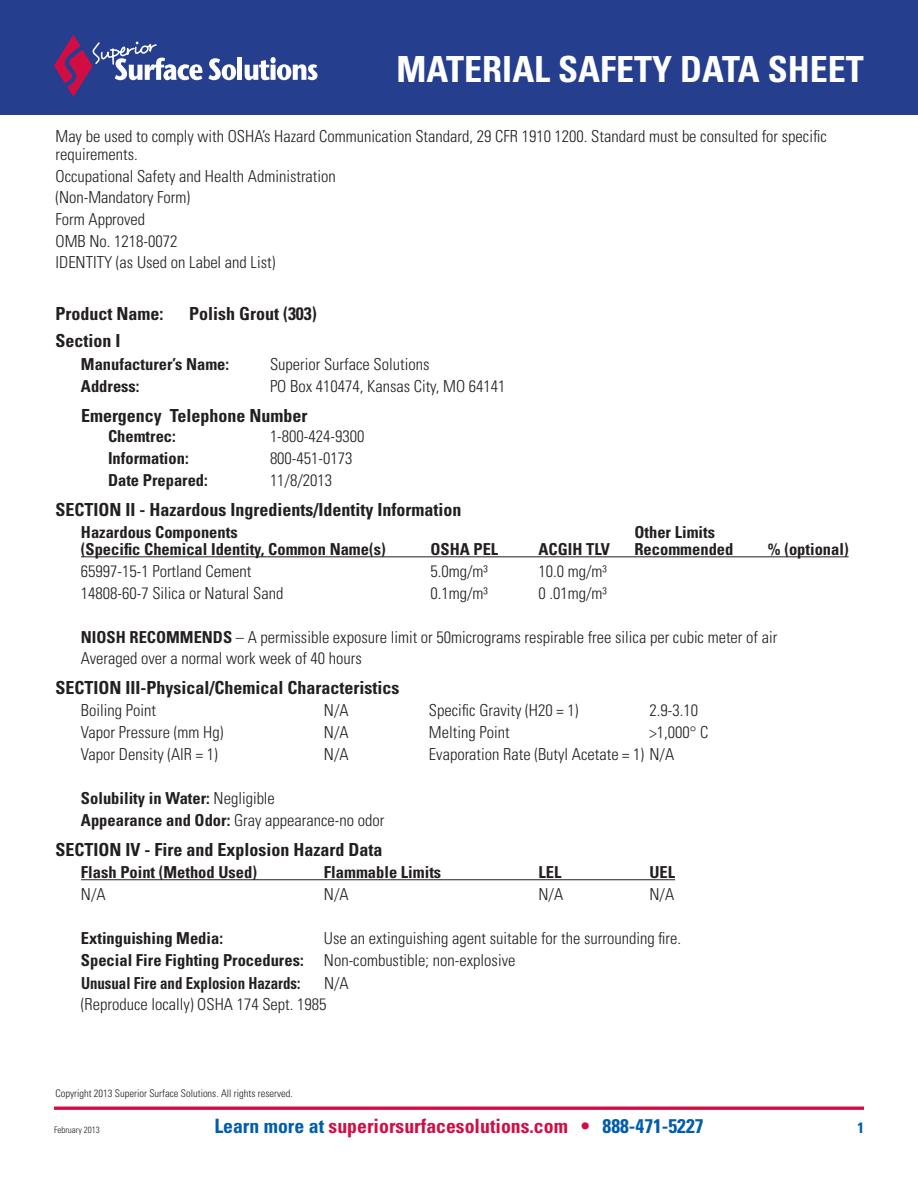
<style>
.page{position:relative;width:918px;height:1188px;background:#fff}
.page>*{position:absolute;margin:0;border:0;box-sizing:border-box;transform-origin:0 0}
.t1{font:700 condensed 36px "Univers";color:#fff}
.t2{font:700 condensed 19.8px "Univers";color:#d20d44}
.t3{font:700 condensed 18px "Univers";color:#231f20}
.t4{font:300 condensed 16.5px/21.8px "Univers";color:#231f20}
.t5{font:700 condensed 16.5px/22.4px "Univers";color:#231f20}
.t6{font:700 condensed 15px "Univers";color:#015dab}
.t7{font:300 condensed 10.5px "Univers";color:#231f20}
.t8{font:300 condensed 9px "Univers";color:#231f20}
.s1{font-weight:700}
.s2{font-weight:300}
.s3{color:#015dab}
</style>
<div class="page">
<div style="left:0;top:0;width:918px;height:114px;background:#253f8e"></div>
<hr style="left:54px;top:1107px;width:810px;height:3px;background:#d20d44">
<svg style="left:208px;top:58px;width:28px;height:22px"></svg>
<div style="left:237px;top:58px;width:5px;height:22px;background:#fff"></div>
<svg style="left:245px;top:57px;width:73px;height:23px"></svg>
<svg style="left:54px;top:34px;width:148px;height:81px"></svg>
<hr style="left:81px;top:556px;width:768px;height:1px;background:#231f20">
<hr style="left:81px;top:879px;width:594px;height:1px;background:#231f20">
<h1 class="t1" style="left:396px;top:47px;width:469px">MATERIAL SAFETY DATA SHEET</h1>
<p class="t4" style="left:56px;top:128px;width:773px;line-height:17.4px">May be used to comply with OSHA’s Hazard Communication Standard, 29 CFR 1910 1200. Standard must be consulted for specific requirements.</p>
<p class="t4" style="left:56px;top:165px;width:282px">Occupational Safety and Health Administration (Non-Mandatory Form)<br>Form Approved<br>OMB No. 1218-0072<br>IDENTITY (as Used on Label and List)</p>
<p class="t3" style="left:56px;top:303px;width:109px">Product Name:</p>
<p class="t3" style="left:189px;top:303px;width:129px">Polish Grout (303)</p>
<p class="t3" style="left:56px;top:330px;width:67px">Section I</p>
<p class="t5" style="left:81px;top:352px;width:150px">Manufacturer’s Name:</p>
<p class="t4" style="left:270px;top:353px;width:161px">Superior Surface Solutions</p>
<p class="t5" style="left:81px;top:375px;width:60px">Address:</p>
<p class="t4" style="left:270px;top:375px;width:237px">PO Box 410474, Kansas City, MO 64141</p>
<p class="t3" style="left:81px;top:404px;width:228px">Emergency Telephone Number</p>
<p class="t5" style="left:108px;top:424px;width:69px">Chemtrec:</p>
<p class="t4" style="left:270px;top:425px;width:96px">1-800-424-9300</p>
<p class="t5" style="left:108px;top:447px;width:82px">Information:</p>
<p class="t4" style="left:270px;top:447px;width:84px">800-451-0173</p>
<p class="t5" style="left:108px;top:469px;width:101px">Date Prepared:</p>
<p class="t4" style="left:270px;top:469px;width:64px">11/8/2013</p>
<p class="t3" style="left:56px;top:499px;width:408px">SECTION II - Hazardous Ingredients/Identity Information</p>
<p class="t5" style="left:81px;top:521px;width:158px">Hazardous Components</p>
<p class="t5" style="left:634px;top:521px;width:82px">Other Limits</p>
<p class="t5" style="left:81px;top:538px;width:306px">(Specific Chemical Identity, Common Name(s)</p>
<p class="t5" style="left:430px;top:538px;width:69px">OSHA PEL</p>
<p class="t5" style="left:538px;top:538px;width:73px">ACGIH TLV</p>
<p class="t5" style="left:634px;top:538px;width:100px">Recommended</p>
<p class="t5" style="left:768px;top:538px;width:82px">% (optional)</p>
<p class="t4" style="left:81px;top:560px;width:172px">65997-15-1 Portland Cement</p>
<p class="t4" style="left:430px;top:560px;width:59px">5.0mg/m³</p>
<p class="t4" style="left:538px;top:560px;width:70px">10.0 mg/m³</p>
<p class="t4" style="left:81px;top:582px;width:204px">14808-60-7 Silica or Natural Sand</p>
<p class="t4" style="left:430px;top:582px;width:59px">0.1mg/m³</p>
<p class="t4" style="left:538px;top:582px;width:70px">0 .01mg/m³</p>
<p class="t4" style="left:81px;top:626px;width:698px"><span class="s1">NIOSH RECOMMENDS</span> – A permissible exposure limit or 50micrograms respirable free silica per cubic meter of air<br>Averaged over a normal work week of 40 hours</p>
<p class="t3" style="left:56px;top:677px;width:346px">SECTION III-Physical/Chemical Characteristics</p>
<p class="t4" style="left:81px;top:699px;width:77px">Boiling Point</p>
<p class="t4" style="left:324px;top:699px;width:26px">N/A</p>
<p class="t4" style="left:429px;top:699px;width:151px">Specific Gravity (H20 = 1)</p>
<p class="t4" style="left:650px;top:699px;width:50px">2.9-3.10</p>
<p class="t4" style="left:81px;top:721px;width:144px">Vapor Pressure (mm Hg)</p>
<p class="t4" style="left:324px;top:721px;width:26px">N/A</p>
<p class="t4" style="left:429px;top:721px;width:82px">Melting Point</p>
<p class="t4" style="left:650px;top:721px;width:60px">&gt;1,000° C</p>
<p class="t4" style="left:81px;top:743px;width:138px">Vapor Density (AIR = 1)</p>
<p class="t4" style="left:324px;top:743px;width:26px">N/A</p>
<p class="t4" style="left:429px;top:743px;width:247px">Evaporation Rate (Butyl Acetate = 1) N/A</p>
<p class="t5" style="left:81px;top:786px;width:305px">Solubility in Water: <span class="s2">Negligible<br></span>Appearance and Odor: <span class="s2">Gray appearance-no odor</span></p>
<p class="t3" style="left:56px;top:838px;width:328px">SECTION IV - Fire and Explosion Hazard Data</p>
<p class="t5" style="left:81px;top:861px;width:177px">Flash Point (Method Used)</p>
<p class="t5" style="left:324px;top:861px;width:119px">Flammable Limits</p>
<p class="t5" style="left:538px;top:861px;width:24px">LEL</p>
<p class="t5" style="left:649px;top:861px;width:27px">UEL</p>
<p class="t4" style="left:81px;top:883px;width:26px">N/A</p>
<p class="t4" style="left:324px;top:883px;width:26px">N/A</p>
<p class="t4" style="left:538px;top:883px;width:26px">N/A</p>
<p class="t4" style="left:649px;top:883px;width:26px">N/A</p>
<p class="t5" style="left:81px;top:927px;width:144px">Extinguishing Media:</p>
<p class="t4" style="left:81px;top:927px;width:602px;line-height:22.4px;text-indent:243px">Use an extinguishing agent suitable for the surrounding fire.<br><span class="s1">Special Fire Fighting Procedures:</span> Non-combustible; non-explosive<br><span class="s1">Unusual Fire and Explosion Hazards:</span></p>
<p class="t4" style="left:81px;top:972px;width:269px;text-indent:243px">N/A (Reproduce locally) OSHA 174 Sept. 1985</p>
<p class="t7" style="left:56px;top:1087px;width:239px">Copyright 2013 Superior Surface Solutions. All rights reserved.</p>
<p class="t8" style="left:54px;top:1125px;width:47px">February 2013</p>
<p class="t2" style="left:214px;top:1113px;width:491px"><span class="s3">Learn more at</span> superiorsurfacesolutions.com • <span class="s3">888-471-5227</span></p>
<p class="t6" style="left:857px;top:1118px;width:8px">1</p>
</div>
